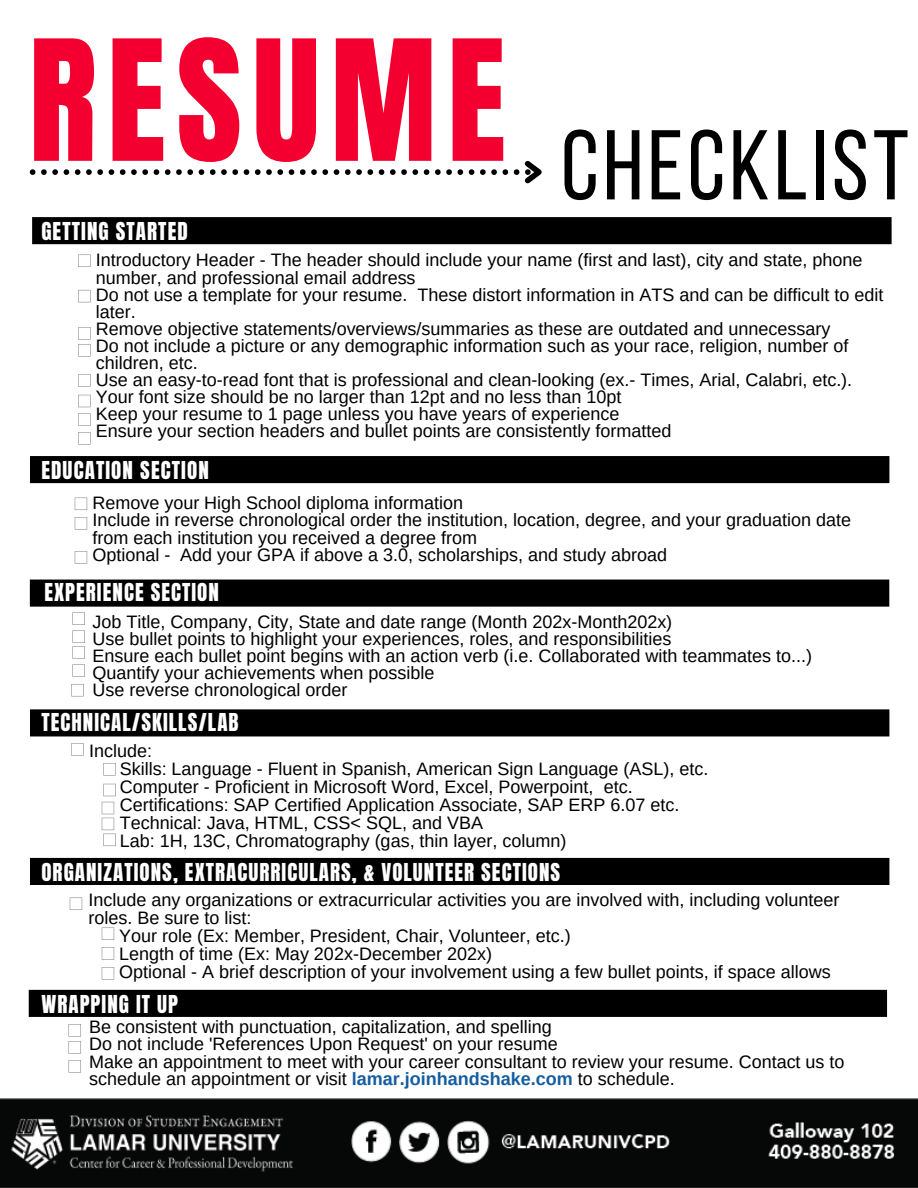
<style>
.page{position:relative;width:918px;height:1188px;background:#fff}
.page>*{position:absolute;margin:0;border:0;box-sizing:border-box;transform-origin:0 0}
.t1{font:142.65px "Anton";letter-spacing:.075em;color:#f30031}
.t2{font:98.85px "Bebas Neue";letter-spacing:.045em;color:#000}
.t3{font:21px "Anton";letter-spacing:.05em;color:#fff}
.t4{font:18px/17.1px "Arimo";color:#000}
.s1{font-weight:700;color:#145da0}
</style>
<div class="page">
<img style="left:0;top:1098px;width:917px;height:90px">
<div style="left:29px;top:990px;width:858px;height:27px;background:#000"></div>
<div style="left:30px;top:456px;width:859px;height:27px;background:#000"></div>
<div style="left:32px;top:217px;width:860px;height:27px;background:#000"></div>
<div style="left:30px;top:858px;width:859px;height:27px;background:#000"></div>
<svg style="left:78px;top:255px;width:13px;height:12px"></svg>
<svg style="left:78px;top:290px;width:13px;height:12px"></svg>
<svg style="left:70px;top:898px;width:12px;height:12px"></svg>
<svg style="left:102px;top:947px;width:12px;height:13px"></svg>
<svg style="left:102px;top:928px;width:12px;height:12px"></svg>
<svg style="left:102px;top:967px;width:12px;height:13px"></svg>
<svg style="left:78px;top:327px;width:13px;height:30px"></svg>
<svg style="left:78px;top:374px;width:13px;height:13px"></svg>
<svg style="left:78px;top:413px;width:13px;height:13px"></svg>
<svg style="left:78px;top:395px;width:13px;height:12px"></svg>
<svg style="left:75px;top:498px;width:12px;height:12px"></svg>
<svg style="left:75px;top:517px;width:12px;height:13px"></svg>
<svg style="left:75px;top:551px;width:12px;height:13px"></svg>
<svg style="left:30px;top:160px;width:512px;height:24px"></svg>
<svg style="left:78px;top:432px;width:13px;height:12px"></svg>
<svg style="left:69px;top:1024px;width:12px;height:30px"></svg>
<svg style="left:69px;top:1060px;width:12px;height:12px"></svg>
<svg style="left:30px;top:580px;width:859px;height:97px"></svg>
<div style="left:30px;top:709px;width:859px;height:27px;background:#000"></div>
<svg style="left:71px;top:743px;width:13px;height:13px"></svg>
<svg style="left:103px;top:784px;width:13px;height:12px"></svg>
<svg style="left:103px;top:763px;width:13px;height:12px"></svg>
<svg style="left:102px;top:802px;width:14px;height:44px"></svg>
<svg style="left:71px;top:684px;width:13px;height:12px"></svg>
<h1 class="t1" style="left:29px;top:-1px;width:479px">RESUME</h1>
<p class="t3" style="left:41px;top:217px;width:148px">GETTING STARTED</p>
<h2 class="t2" style="left:561px;top:125px;width:349px">CHECKLIST</h2>
<p class="t4" style="left:96px;top:252px;width:789px">Introductory Header - The header should include your name (first and last), city and state, phone number, and professional email address<br>Do not use a template for your resume. These distort information in ATS and can be difficult to edit later.<br>Remove objective statements/overviews/summaries as these are outdated and unnecessary<br>Do not include a picture or any demographic information such as your race, religion, number of children, etc.<br>Use an easy-to-read font that is professional and clean-looking (ex.- Times, Arial, Calabri, etc.).<br>Your font size should be no larger than 12pt and no less than 10pt<br>Keep your resume to 1 page unless you have years of experience<br>Ensure your section headers and bullet points are consistently formatted</p>
<p class="t3" style="left:41px;top:455px;width:169px">EDUCATION SECTION</p>
<p class="t4" style="left:92px;top:495px;width:760px">Remove your High School diploma information<br>Include in reverse chronological order the institution, location, degree, and your graduation date from each institution you received a degree from<br>Optional - Add your GPA if above a 3.0, scholarships, and study abroad</p>
<p class="t3" style="left:44px;top:577px;width:176px">EXPERIENCE SECTION</p>
<p class="t4" style="left:93px;top:613px;width:721px">Job Title, Company, City, State and date range (Month 202x-Month202x)<br>Use bullet points to highlight your experiences, roles, and responsibilities<br>Ensure each bullet point begins with an action verb (i.e. Collaborated with teammates to...)<br>Quantify your achievements when possible<br>Use reverse chronological order</p>
<p class="t3" style="left:41px;top:707px;width:199px">TECHNICAL/SKILLS/LAB</p>
<p class="t4" style="left:120px;top:742px;width:590px;line-height:18px;text-indent:-31px">Include:<br>Skills: Language - Fluent in Spanish, American Sign Language (ASL), etc.<br>Computer - Proficient in Microsoft Word, Excel, Powerpoint, etc.<br>Certifications: SAP Certified Application Associate, SAP ERP 6.07 etc.<br>Technical: Java, HTML, CSS&lt; SQL, and VBA<br>Lab: 1H, 13C, Chromatography (gas, thin layer, column)</p>
<p class="t3" style="left:41px;top:857px;width:520px">ORGANIZATIONS, EXTRACURRICULARS, &amp; VOLUNTEER SECTIONS</p>
<p class="t4" style="left:89px;top:891px;width:752px">Include any organizations or extracurricular activities you are involved with, including volunteer</p>
<p class="t4" style="left:89px;top:909px;width:164px">roles. Be sure to list:</p>
<p class="t4" style="left:119px;top:927px;width:453px">Your role (Ex: Member, President, Chair, Volunteer, etc.)</p>
<p class="t4" style="left:119px;top:945px;width:374px">Length of time (Ex: May 202x-December 202x)</p>
<p class="t4" style="left:119px;top:963px;width:713px">Optional - A brief description of your involvement using a few bullet points, if space allows</p>
<p class="t3" style="left:41px;top:989px;width:138px">WRAPPING IT UP</p>
<p class="t4" style="left:89px;top:1019px;width:757px">Be consistent with punctuation, capitalization, and spelling<br>Do not include 'References Upon Request' on your resume<br>Make an appointment to meet with your career consultant to review your resume. Contact us to schedule an appointment or visit <span class="s1">lamar.joinhandshake.com</span> to schedule.</p>
</div>
